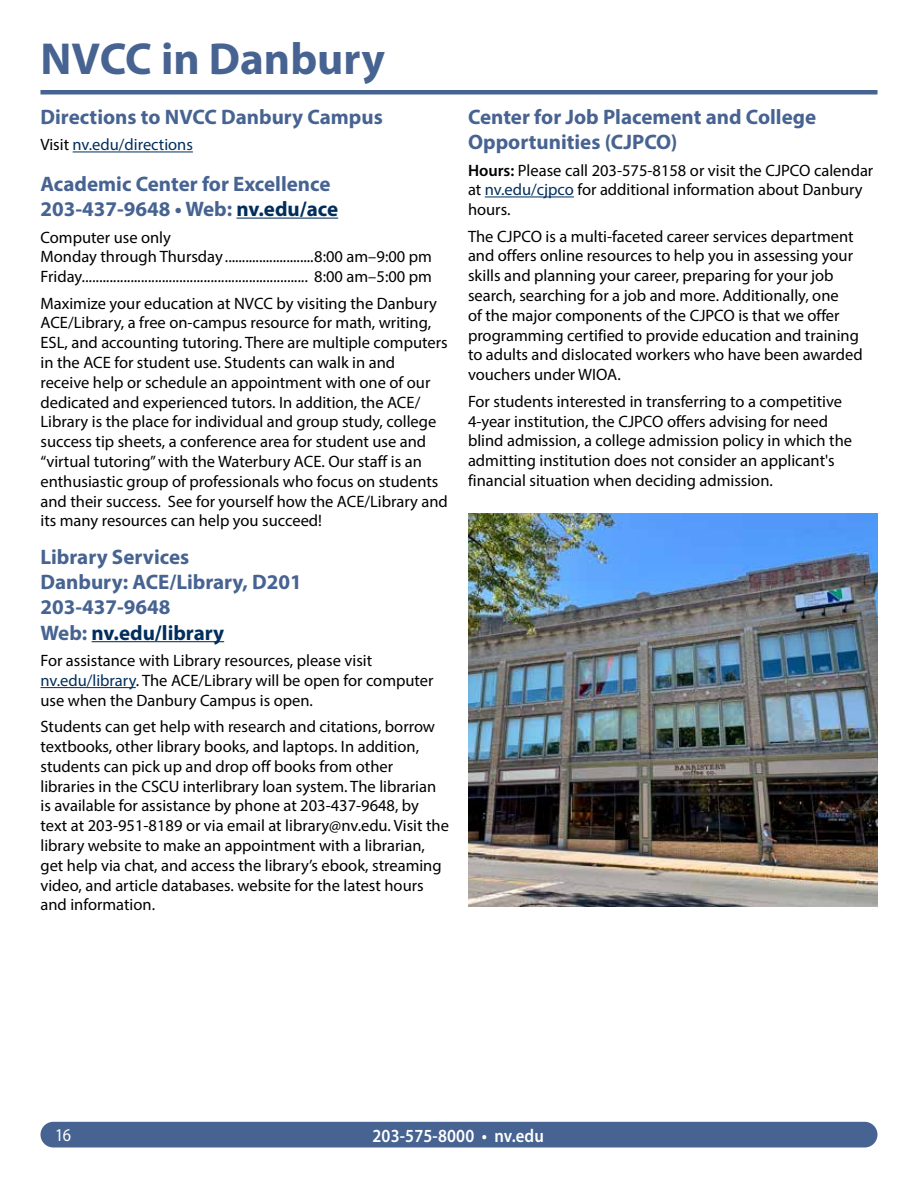
<style>
.page{position:relative;width:918px;height:1188px;background:#fff}
.page>*{position:absolute;margin:0;border:0;box-sizing:border-box;transform-origin:0 0}
.t1{font:700 45px "Myriad Pro";color:#476391}
.t2{font:700 21px/25.2px "Myriad Pro";color:#476391}
.t3{font:600 18.6px "Myriad Pro";letter-spacing:.01em;color:#fff;scale:.9 1}
.t4{font:18px "Myriad Pro";color:#fff;scale:.9 1}
.t5{font:16.5px/19.8px "Myriad Pro";color:#000}
.t6{font:16.5px "Myriad Pro";color:#002e5c}
.s1{color:#000}
.s2{color:#002e5c}
.s3{font-style:italic}
.s4{font-weight:600}
</style>
<div class="page">
<div style="left:40px;top:1122px;width:837px;height:25px;background:#476391;border-radius:13px"></div>
<hr style="left:485px;top:197px;width:89px;height:1px;background:#002e5c">
<hr style="left:40px;top:90px;width:838px;height:4px;background:#476391">
<hr style="left:73px;top:152px;width:120px;height:1px;background:#002e5c">
<hr style="left:236px;top:218px;width:102px;height:1px;background:#002e5c">
<hr style="left:92px;top:641px;width:132px;height:1px;background:#002e5c">
<hr style="left:40px;top:687px;width:96px;height:1px;background:#002e5c">
<img style="left:468px;top:514px;width:410px;height:393px">
<h1 class="t1" style="left:40px;top:30px;width:346px">NVCC in Danbury</h1>
<p class="t2" style="left:40px;top:103px;width:344px">Directions to NVCC Danbury Campus</p>
<p class="t6" style="left:40px;top:135px;width:154px"><span class="s1">Visit</span> nv.edu/directions</p>
<p class="t2" style="left:40px;top:170px;width:299px">Academic Center for Excellence<br>203-437-9648 • Web: <span class="s2">nv.edu/ace</span></p>
<p class="t5" style="left:40px;top:227px;width:393px">Computer use only<br>Monday through Thursday ..........................8:00 am–9:00 pm<br>Friday<span class="s3">.................................................................</span> 8:00 am–5:00 pm</p>
<p class="t5" style="left:40px;top:293px;width:409px">Maximize your education at NVCC by visiting the Danbury ACE/Library, a free on-campus resource for math, writing, ESL, and accounting tutoring. There are multiple computers in the ACE for student use. Students can walk in and receive help or schedule an appointment with one of our dedicated and experienced tutors. In addition, the ACE/ Library is the place for individual and group study, college success tip sheets, a conference area for student use and “virtual tutoring” with the Waterbury ACE. Our staff is an enthusiastic group of professionals who focus on students and their success. See for yourself how the ACE/Library and its many resources can help you succeed!</p>
<p class="t2" style="left:40px;top:544px;width:263px">Library Services<br>Danbury: ACE/Library, D201<br>203-437-9648<br>Web: <span class="s2">nv.edu/library</span></p>
<p class="t5" style="left:40px;top:650px;width:395px">For assistance with Library resources, please visit <span class="s2">nv.edu/library</span>. The ACE/Library will be open for computer use when the Danbury Campus is open.</p>
<p class="t5" style="left:40px;top:717px;width:410px">Students can get help with research and citations, borrow textbooks, other library books, and laptops. In addition, students can pick up and drop off books from other libraries in the CSCU interlibrary loan system. The librarian is available for assistance by phone at 203-437-9648, by text at 203-951-8189 or via email at library@nv.edu. Visit the library website to make an appointment with a librarian, get help via chat, and access the library’s ebook, streaming video, and article databases. website for the latest hours and information.</p>
<p class="t2" style="left:468px;top:103px;width:350px">Center for Job Placement and College<br>Opportunities (CJPCO)</p>
<p class="t5" style="left:468px;top:160px;width:407px"><span class="s4">Hours:</span> Please call 203-575-8158 or visit the CJPCO calendar at <span class="s2">nv.edu/cjpco</span> for additional information about Danbury hours.</p>
<p class="t5" style="left:468px;top:226px;width:396px">The CJPCO is a multi-faceted career services department and offers online resources to help you in assessing your skills and planning your career, preparing for your job search, searching for a job and more. Additionally, one<br>of the major components of the CJPCO is that we offer programming certified to provide education and training to adults and dislocated workers who have been awarded vouchers under WIOA.</p>
<p class="t5" style="left:468px;top:391px;width:386px">For students interested in transferring to a competitive 4-year institution, the CJPCO offers advising for need blind admission, a college admission policy in which the admitting institution does not consider an applicant's financial situation when deciding admission.</p>
<p class="t4" style="left:55px;top:1124px;width:20px">16</p>
<p class="t3" style="left:372px;top:1124px;width:192px">203-575-8000 • nv.edu</p>
</div>
